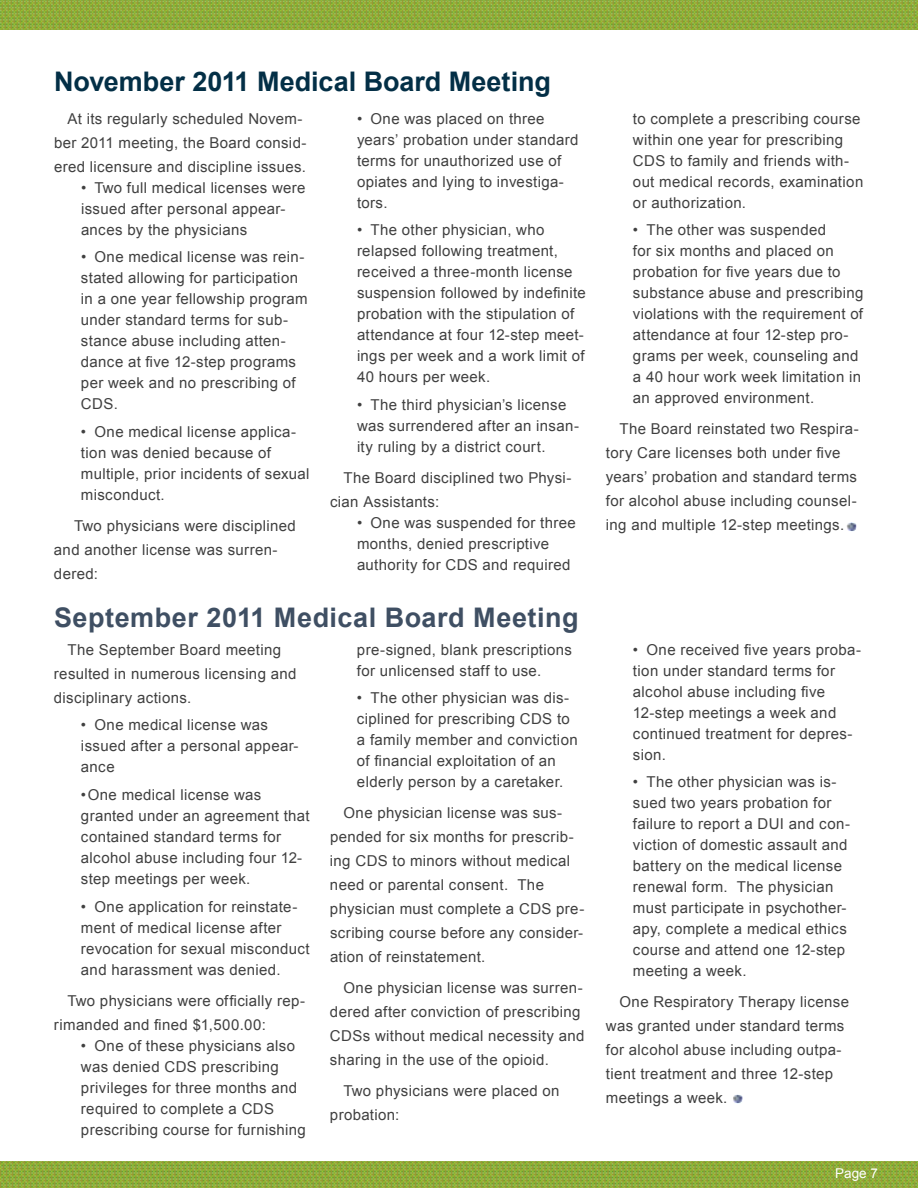
<style>
.page{position:relative;width:918px;height:1188px;background:#fff}
.page>*{position:absolute;margin:0;border:0;box-sizing:border-box;transform-origin:0 0}
.t1{font:700 27px "Arial";letter-spacing:.02em;color:#3f4f63}
.t2{font:700 27px "Arial";color:#032f46}
.t3{font:15px/21px "Arial";letter-spacing:.025em;color:#404040}
.t4{font:13.5px "Arial";color:#fff}
</style>
<div class="page">
<img style="left:0;top:1161px;width:918px;height:27px">
<img style="left:0;top:0;width:918px;height:29px">
<svg style="left:847px;top:522px;width:9px;height:9px"></svg>
<svg style="left:733px;top:1095px;width:10px;height:9px"></svg>
<h1 class="t2" style="left:54px;top:64px;width:498px">November 2011 Medical Board Meeting</h1>
<p class="t3" style="left:54px;top:106px;width:254px;line-height:24px;text-indent:13px">At its regularly scheduled Novem&shy;ber 2011 meeting, the Board consid&shy;ered licensure and discipline issues.</p>
<p class="t3" style="left:81px;top:177px;width:226px">• Two full medical licenses were issued after personal appear&shy;ances by the physicians</p>
<p class="t3" style="left:81px;top:247px;width:228px">• One medical license was rein&shy;stated allowing for participation in a one year fellowship program under standard terms for sub&shy;stance abuse including atten&shy;dance at five 12-step programs per week and no prescribing of<br>CDS.</p>
<p class="t3" style="left:81px;top:421px;width:230px">• One medical license applica&shy;tion was denied because of multiple, prior incidents of sexual misconduct.</p>
<p class="t3" style="left:54px;top:514px;width:243px;line-height:24px;text-indent:20px">Two physicians were disciplined and another license was surren&shy;dered:</p>
<p class="t3" style="left:357px;top:108px;width:223px">• One was placed on three years’ probation under standard terms for unauthorized use of opiates and lying to investiga&shy;tors.</p>
<p class="t3" style="left:357px;top:220px;width:230px">• The other physician, who relapsed following treatment, received a three-month license suspension followed by indefinite probation with the stipulation of attendance at four 12-step meet&shy;ings per week and a work limit of<br>40 hours per week.</p>
<p class="t3" style="left:357px;top:394px;width:224px">• The third physician’s license was surrendered after an insan&shy;ity ruling by a district court.</p>
<p class="t3" style="left:330px;top:466px;width:243px;line-height:24px;text-indent:14px">The Board disciplined two Physi&shy;cian Assistants:</p>
<p class="t3" style="left:357px;top:512px;width:220px">• One was suspended for three months, denied prescriptive authority for CDS and required</p>
<h1 class="t1" style="left:54px;top:600px;width:526px">September 2011 Medical Board Meeting</h1>
<p class="t3" style="left:54px;top:637px;width:244px;line-height:24px;text-indent:14px">The September Board meeting resulted in numerous licensing and disciplinary actions.</p>
<p class="t3" style="left:81px;top:715px;width:219px">• One medical license was issued after a personal appear&shy;ance</p>
<p class="t3" style="left:81px;top:784px;width:230px">•One medical license was granted under an agreement that contained standard terms for alcohol abuse including four 12- step meetings per week.</p>
<p class="t3" style="left:81px;top:896px;width:230px">• One application for reinstate&shy;ment of medical license after revocation for sexual misconduct and harassment was denied.</p>
<p class="t3" style="left:54px;top:988px;width:253px;line-height:24px;text-indent:13px">Two physicians were officially rep&shy;rimanded and fined $1,500.00:</p>
<p class="t3" style="left:81px;top:1035px;width:226px">• One of these physicians also was denied CDS prescribing privileges for three months and required to complete a CDS prescribing course for furnishing</p>
<p class="t3" style="left:357px;top:639px;width:217px">pre-signed, blank prescriptions for unlicensed staff to use.</p>
<p class="t3" style="left:357px;top:688px;width:222px">• The other physician was dis&shy;ciplined for prescribing CDS to a family member and conviction of financial exploitation of an elderly person by a caretaker.</p>
<p class="t3" style="left:330px;top:801px;width:256px;line-height:24px;text-indent:13px">One physician license was sus&shy;pended for six months for prescrib&shy;ing CDS to minors without medical need or parental consent. The physician must complete a CDS pre&shy;scribing course before any consider&shy;ation of reinstatement.</p>
<p class="t3" style="left:330px;top:976px;width:256px;line-height:24px;text-indent:14px">One physician license was surren&shy;dered after conviction of prescribing CDSs without medical necessity and sharing in the use of the opioid.</p>
<p class="t3" style="left:330px;top:1078px;width:231px;line-height:24px;text-indent:13px">Two physicians were placed on probation:</p>
<p class="t3" style="left:633px;top:108px;width:232px">to complete a prescribing course within one year for prescribing<br>CDS to family and friends with&shy;out medical records, examination or authorization.</p>
<p class="t3" style="left:633px;top:220px;width:232px">• The other was suspended<br>for six months and placed on probation for five years due to substance abuse and prescribing violations with the requirement of attendance at four 12-step pro&shy;grams per week, counseling and a 40 hour work week limitation in an approved environment.</p>
<p class="t3" style="left:606px;top:417px;width:254px;line-height:24px;text-indent:14px">The Board reinstated two Respira&shy;tory Care licenses both under five years’ probation and standard terms for alcohol abuse including counsel&shy;ing and multiple 12-step meetings.</p>
<p class="t3" style="left:633px;top:639px;width:230px">• One received five years proba&shy;tion under standard terms for alcohol abuse including five<br>12-step meetings a week and continued treatment for depres&shy;sion.</p>
<p class="t3" style="left:633px;top:772px;width:219px">• The other physician was is&shy;sued two years probation for failure to report a DUI and con&shy;viction of domestic assault and battery on the medical license renewal form. The physician must participate in psychother&shy;apy, complete a medical ethics course and attend one 12-step meeting a week.</p>
<p class="t3" style="left:606px;top:990px;width:245px;line-height:24px;text-indent:14px">One Respiratory Therapy license was granted under standard terms for alcohol abuse including outpa&shy;tient treatment and three 12-step meetings a week.</p>
<p class="t4" style="left:835px;top:1164px;width:44px">Page 7</p>
</div>
